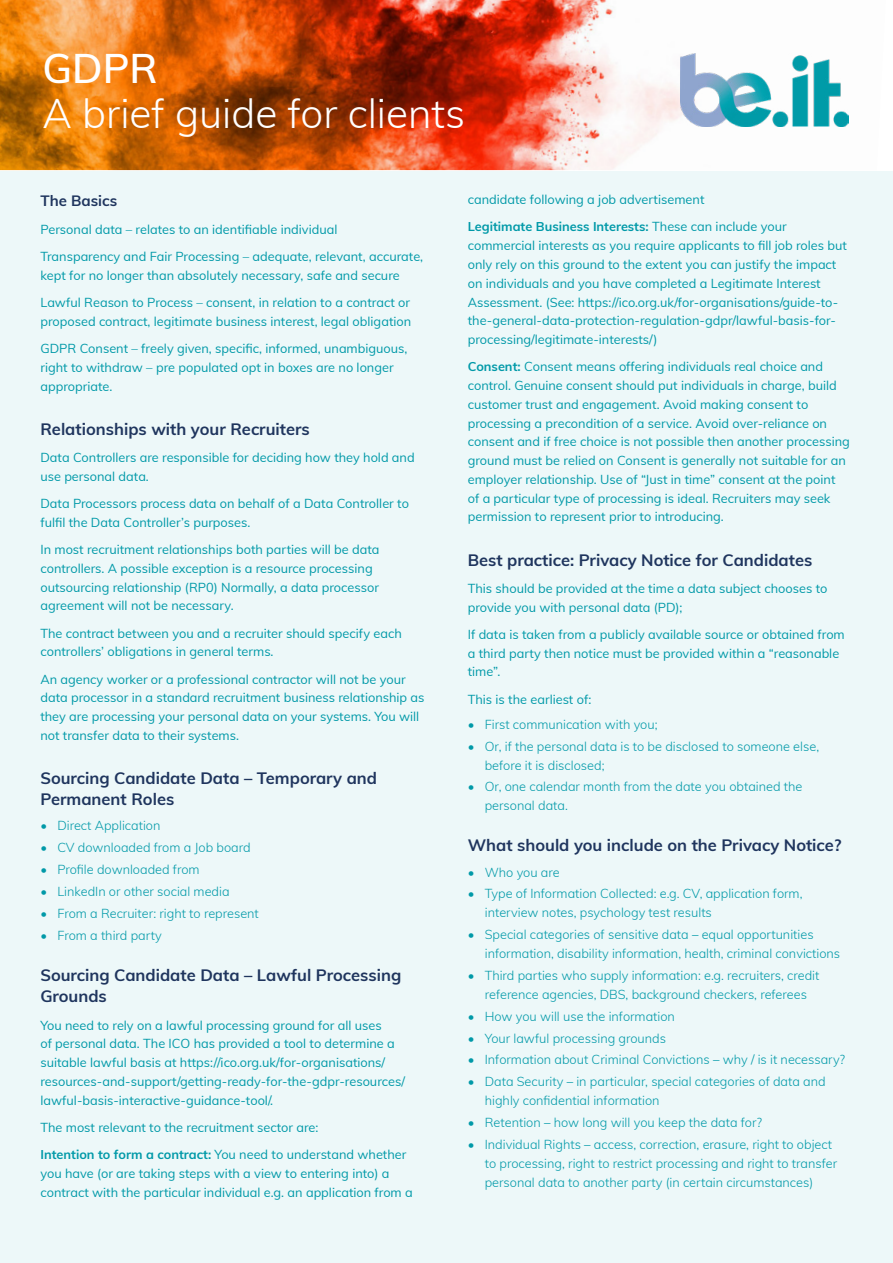
<style>
.page{position:relative;width:893px;height:1263px;background:#fff}
.page>*{position:absolute;margin:0;border:0;box-sizing:border-box;transform-origin:0 0}
.t1{font:300 40.5px "Muli";color:#fff}
.t2{font:600 40.5px "Muli";color:#fff}
.t3{font:700 16.5px/21px "Muli";color:#1f355e}
.t4{font:700 15px "Muli";color:#1f355e}
.t5{font:12.75px/18.8px "Muli";color:#0099a8}
.t6{font:300 12.75px/18.8px "Muli";color:#0099a8}
.s1{font-weight:700}
</style>
<div class="page">
<div style="left:0;top:170px;width:893px;height:1093px;background:#edf8f9"></div>
<img style="left:0;top:0;width:846px;height:170px">
<img style="left:680px;top:54px;width:169px;height:72px">
<h1 class="t2" style="left:43px;top:39px;width:117px">GDPR</h1>
<h1 class="t1" style="left:43px;top:84px;width:424px">A brief guide for clients</h1>
<p class="t4" style="left:40px;top:190px;width:78px">The Basics</p>
<p class="t5" style="left:40px;top:215px;width:384px;line-height:27.3px">Personal data – relates to an identifiable individual<br>Transparency and Fair Processing – adequate, relevant, accurate,</p>
<p class="t5" style="left:40px;top:261px;width:371px;line-height:27.3px">kept for no longer than absolutely necessary, safe and secure<br>Lawful Reason to Process – consent, in relation to a contract or</p>
<p class="t5" style="left:40px;top:307px;width:372px;line-height:27.3px">proposed contract, legitimate business interest, legal obligation<br>GDPR Consent – freely given, specific, informed, unambiguous,</p>
<p class="t5" style="left:40px;top:357px;width:355px">right to withdraw – pre populated opt in boxes are no longer appropriate.</p>
<p class="t3" style="left:40px;top:418px;width:271px">Relationships with your Recruiters</p>
<p class="t5" style="left:40px;top:447px;width:376px">Data Controllers are responsible for deciding how they hold and use personal data.</p>
<p class="t5" style="left:40px;top:494px;width:370px">Data Processors process data on behalf of a Data Controller to fulfil the Data Controller’s purposes.</p>
<p class="t5" style="left:40px;top:540px;width:341px">In most recruitment relationships both parties will be data controllers. A possible exception is a resource processing outsourcing relationship (RP0) Normally, a data processor agreement will not be necessary.</p>
<p class="t5" style="left:40px;top:623px;width:363px">The contract between you and a recruiter should specify each controllers’ obligations in general terms.</p>
<p class="t5" style="left:40px;top:669px;width:386px">An agency worker or a professional contractor will not be your data processor in a standard recruitment business relationship as they are processing your personal data on your systems. You will not transfer data to their systems.</p>
<p class="t3" style="left:40px;top:767px;width:338px">Sourcing Candidate Data – Temporary and<br>Permanent Roles</p>
<p class="t6" style="left:40px;top:816px;width:122px">• Direct Application</p>
<p class="t6" style="left:40px;top:838px;width:212px">• CV downloaded from a Job board</p>
<p class="t6" style="left:40px;top:860px;width:161px">• Profile downloaded from</p>
<p class="t6" style="left:40px;top:882px;width:191px">• LinkedIn or other social media</p>
<p class="t6" style="left:40px;top:904px;width:220px">• From a Recruiter: right to represent</p>
<p class="t6" style="left:40px;top:926px;width:123px">• From a third party</p>
<p class="t3" style="left:40px;top:964px;width:362px">Sourcing Candidate Data – Lawful Processing<br>Grounds</p>
<p class="t5" style="left:40px;top:1015px;width:366px">You need to rely on a lawful processing ground for all uses<br>of personal data. The ICO has provided a tool to determine a suitable lawful basis at https://ico.org.uk/for-organisations/ resources-and-support/getting-ready-for-the-gdpr-resources/ lawful-basis-interactive-guidance-tool/.</p>
<p class="t5" style="left:40px;top:1113px;width:367px;line-height:27.3px">The most relevant to the recruitment sector are:<br><span class="s1">Intention to form a contract:</span> You need to understand whether</p>
<p class="t5" style="left:40px;top:1163px;width:374px">you have (or are taking steps with a view to entering into) a contract with the particular individual e.g. an application from a</p>
<p class="t5" style="left:468px;top:185px;width:320px;line-height:27.3px">candidate following a job advertisement<br><span class="s1">Legitimate Business Interests:</span> These can include your</p>
<p class="t5" style="left:468px;top:236px;width:381px">commercial interests as you require applicants to fill job roles but only rely on this ground to the extent you can justify the impact on individuals and you have completed a Legitimate Interest Assessment. (See: https://ico.org.uk/for-organisations/guide-to&shy;the-general-data-protection-regulation-gdpr/lawful-basis-for&shy;processing/legitimate-interests/)</p>
<p class="t5" style="left:468px;top:357px;width:384px"><span class="s1">Consent:</span> Consent means offering individuals real choice and control. Genuine consent should put individuals in charge, build customer trust and engagement. Avoid making consent to processing a precondition of a service. Avoid over-reliance on consent and if free choice is not possible then another processing ground must be relied on Consent is generally not suitable for an employer relationship. Use of “Just in time” consent at the point of a particular type of processing is ideal. Recruiters may seek permission to represent prior to introducing.</p>
<p class="t3" style="left:468px;top:548px;width:346px">Best practice: Privacy Notice for Candidates</p>
<p class="t5" style="left:468px;top:578px;width:361px">This should be provided at the time a data subject chooses to provide you with personal data (PD);</p>
<p class="t5" style="left:468px;top:624px;width:379px">If data is taken from a publicly available source or obtained from a third party then notice must be provided within a “reasonable time”.</p>
<p class="t5" style="left:468px;top:689px;width:125px">This is the earliest of:</p>
<p class="t6" style="left:468px;top:714px;width:191px">• First communication with you;</p>
<p class="t6" style="left:485px;top:736px;width:336px;text-indent:-17px">• Or, if the personal data is to be disclosed to someone else, before it is disclosed;</p>
<p class="t6" style="left:485px;top:777px;width:319px;text-indent:-17px">• Or, one calendar month from the date you obtained the personal data.</p>
<p class="t3" style="left:468px;top:834px;width:375px">What should you include on the Privacy Notice?</p>
<p class="t6" style="left:468px;top:862px;width:93px">• Who you are</p>
<p class="t6" style="left:485px;top:884px;width:319px;text-indent:-17px">• Type of Information Collected: e.g. CV, application form, interview notes, psychology test results</p>
<p class="t6" style="left:485px;top:924px;width:357px;text-indent:-17px">• Special categories of sensitive data – equal opportunities information, disability information, health, criminal convictions</p>
<p class="t6" style="left:468px;top:965px;width:353px;text-align:center">• Third parties who supply information: e.g. recruiters, credit reference agencies, DBS, background checkers, referees</p>
<p class="t6" style="left:468px;top:1006px;width:209px">• How you will use the information</p>
<p class="t6" style="left:468px;top:1028px;width:200px">• Your lawful processing grounds</p>
<p class="t6" style="left:468px;top:1050px;width:379px">• Information about Criminal Convictions – why / is it necessary?</p>
<p class="t6" style="left:485px;top:1072px;width:342px;text-indent:-17px">• Data Security – in particular, special categories of data and highly confidential information</p>
<p class="t6" style="left:468px;top:1112px;width:296px">• Retention – how long will you keep the data for?</p>
<p class="t6" style="left:485px;top:1134px;width:354px;text-indent:-17px">• Individual Rights – access, correction, erasure, right to object to processing, right to restrict processing and right to transfer personal data to another party (in certain circumstances)</p>
</div>
